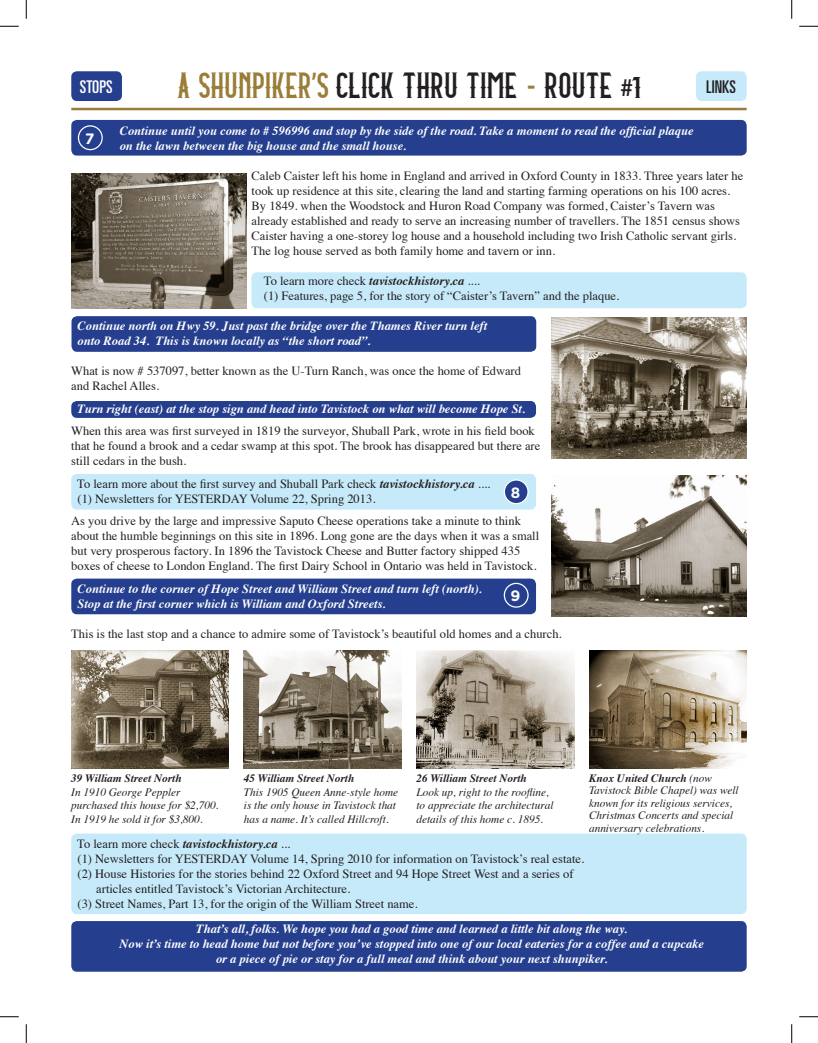
<style>
.page{position:relative;width:818px;height:1043px;background:#fff}
.page>*{position:absolute;margin:0;border:0;box-sizing:border-box;transform-origin:0 0}
.t1{font:30px "Amber Whiskey";color:#231f20}
.t2{font:ultra-condensed 17.5px "Univers LT Std";color:#fff}
.t3{font:ultra-condensed 17.5px "Univers LT Std";color:#231f20}
.t4{font:700 15px "Gotham";color:#fff}
.t5{font:12.5px/15px "Times";color:#231f20}
.t6{font:italic 700 12.5px "Times";color:#fff}
.t7{font:italic 11.25px/13.8px "Times";color:#231f20}
.t8{font:italic 700 11.25px "Times";color:#231f20}
.s1{color:#9a7d37}
.s2{font-family:"Antique Olive Std";color:#9a7d37}
.s3{font-family:"Antique Olive Std";font-size:22.5px}
.s4{font-weight:700;font-style:italic}
.s5{font-weight:700}
</style>
<div class="page">
<div style="left:71px;top:921px;width:675px;height:50px;background:#253f8e;border-radius:6px"></div>
<div style="left:71px;top:833px;width:675px;height:81px;background:#c6eafa;border-radius:6px"></div>
<div style="left:71px;top:578px;width:465px;height:36px;background:#253f8e;border-radius:6px"></div>
<div style="left:71px;top:474px;width:465px;height:35px;background:#c6eafa;border-radius:6px"></div>
<div style="left:71px;top:401px;width:465px;height:17px;background:#253f8e;border-radius:6px"></div>
<div style="left:71px;top:316px;width:465px;height:36px;background:#253f8e;border-radius:6px"></div>
<div style="left:251px;top:272px;width:495px;height:36px;background:#c6eafa;border-radius:6px"></div>
<div style="left:71px;top:120px;width:675px;height:36px;background:#253f8e;border-radius:6px"></div>
<img style="left:551px;top:317px;width:195px;height:142px">
<img style="left:551px;top:475px;width:195px;height:141px">
<img style="left:71px;top:173px;width:175px;height:135px">
<hr style="left:71px;top:108px;width:675px;height:2px;background:#9a7d37">
<div style="left:504px;top:480px;width:24px;height:23px;background:#253f8e;border-radius:50%"></div>
<div style="left:503px;top:479px;width:25px;height:25px;border:1px solid #fff;border-radius:50%"></div>
<div style="left:503px;top:582px;width:25px;height:25px;border:1px solid #fff;border-radius:50%"></div>
<div style="left:78px;top:125px;width:25px;height:25px;border:1px solid #fff;border-radius:50%"></div>
<div style="left:71px;top:71px;width:51px;height:30px;background:#253f8e;border-radius:6px"></div>
<div style="left:696px;top:71px;width:50px;height:30px;background:#c6eafa;border-radius:6px"></div>
<img style="left:71px;top:650px;width:158px;height:118px">
<img style="left:244px;top:650px;width:157px;height:118px">
<img style="left:416px;top:650px;width:158px;height:118px">
<img style="left:589px;top:650px;width:157px;height:118px">
<svg style="left:0;top:25px;width:19px;height:2px"></svg>
<svg style="left:799px;top:25px;width:19px;height:2px"></svg>
<svg style="left:0;top:1016px;width:19px;height:1px"></svg>
<svg style="left:799px;top:1016px;width:19px;height:1px"></svg>
<svg style="left:25px;top:0;width:2px;height:19px"></svg>
<svg style="left:25px;top:1024px;width:2px;height:18px"></svg>
<svg style="left:791px;top:0;width:1px;height:19px"></svg>
<svg style="left:791px;top:1024px;width:1px;height:18px"></svg>
<p class="t1" style="left:177px;top:70px;width:466px"><span class="s1">A SHUNPIKER</span><span class="s2">’</span><span class="s1">S</span> CLICK THRU TIME <span class="s2">-</span> ROUTE <span class="s3">#</span>1</p>
<p class="t6" style="left:120px;top:119px;width:575px">Continue until you come to # 596996 and stop by the side of the road. Take a moment to read the official plaque</p>
<p class="t6" style="left:120px;top:134px;width:288px">on the lawn between the big house and the small house.</p>
<p class="t5" style="left:251px;top:167px;width:493px">Caleb Caister left his home in England and arrived in Oxford County in 1833. Three years later he took up residence at this site, clearing the land and starting farming operations on his 100 acres.<br>By 1849. when the Woodstock and Huron Road Company was formed, Caister’s Tavern was already established and ready to serve an increasing number of travellers. The 1851 census shows Caister having a one-storey log house and a household including two Irish Catholic servant girls.<br>The log house served as both family home and tavern or inn.</p>
<p class="t5" style="left:264px;top:272px;width:217px">To learn more check <span class="s4">tavistockhistory.ca</span> ....</p>
<p class="t5" style="left:264px;top:287px;width:357px">(1) Features, page 5, for the story of “Caister’s Tavern” and the plaque.</p>
<p class="t6" style="left:78px;top:314px;width:411px">Continue north on Hwy 59. Just past the bridge over the Thames River turn left</p>
<p class="t6" style="left:78px;top:329px;width:294px">onto Road 34. This is known locally as “the short road”.</p>
<p class="t5" style="left:71px;top:362px;width:451px">What is now # 537097, better known as the U-Turn Ranch, was once the home of Edward and Rachel Alles.</p>
<p class="t6" style="left:78px;top:396px;width:449px">Turn right (east) at the stop sign and head into Tavistock on what will become Hope St.</p>
<p class="t5" style="left:71px;top:422px;width:470px">When this area was first surveyed in 1819 the surveyor, Shuball Park, wrote in his field book that he found a brook and a cedar swamp at this spot. The brook has disappeared but there are still cedars in the bush.</p>
<p class="t5" style="left:77px;top:475px;width:414px">To learn more about the first survey and Shuball Park check <span class="s4">tavistockhistory.ca</span> ....</p>
<p class="t5" style="left:78px;top:490px;width:299px">(1) Newsletters for YESTERDAY Volume 22, Spring 2013.</p>
<p class="t5" style="left:71px;top:512px;width:469px">As you drive by the large and impressive Saputo Cheese operations take a minute to think about the humble beginnings on this site in 1896. Long gone are the days when it was a small but very prosperous factory. In 1896 the Tavistock Cheese and Butter factory shipped 435 boxes of cheese to London England. The first Dairy School in Ontario was held in Tavistock.</p>
<p class="t6" style="left:78px;top:576px;width:406px">Continue to the corner of Hope Street and William Street and turn left (north).</p>
<p class="t6" style="left:78px;top:591px;width:310px">Stop at the first corner which is William and Oxford Streets.</p>
<p class="t5" style="left:71px;top:625px;width:492px">This is the last stop and a chance to admire some of Tavistock’s beautiful old homes and a church.</p>
<p class="t2" style="left:80px;top:76px;width:34px">STOPS</p>
<p class="t3" style="left:706px;top:76px;width:31px">LINKS</p>
<p class="t4" style="left:85px;top:128px;width:11px">7</p>
<p class="t4" style="left:511px;top:482px;width:11px">8</p>
<p class="t4" style="left:510px;top:585px;width:11px">9</p>
<p class="t8" style="left:71px;top:767px;width:112px">39 William Street North</p>
<p class="t7" style="left:71px;top:784px;width:149px">In 1910 George Peppler purchased this house for $2,700.<br>In 1919 he sold it for $3,800.</p>
<p class="t8" style="left:244px;top:767px;width:112px">45 William Street North</p>
<p class="t7" style="left:244px;top:784px;width:156px">This 1905 Queen Anne-style home is the only house in Tavistock that has a name. It’s called Hillcroft.</p>
<p class="t8" style="left:416px;top:767px;width:112px">26 William Street North</p>
<p class="t7" style="left:416px;top:784px;width:138px">Look up, right to the roofline, to appreciate the architectural details of this home c. 1895.</p>
<p class="t7" style="left:589px;top:771px;width:151px;line-height:12.5px"><span class="s5">Knox United Church</span> (now<br>Tavistock Bible Chapel) was well known for its religious services,<br>Christmas Concerts and special anniversary celebrations.</p>
<p class="t5" style="left:77px;top:835px;width:214px">To learn more check <span class="s4">tavistockhistory.ca</span> ...</p>
<p class="t5" style="left:78px;top:850px;width:508px">(1) Newsletters for YESTERDAY Volume 14, Spring 2010 for information on Tavistock’s real estate.</p>
<p class="t5" style="left:78px;top:865px;width:497px">(2) House Histories for the stories behind 22 Oxford Street and 94 Hope Street West and a series of</p>
<p class="t5" style="left:96px;top:880px;width:255px">articles entitled Tavistock’s Victorian Architecture.</p>
<p class="t5" style="left:78px;top:895px;width:341px">(3) Street Names, Part 13, for the origin of the William Street name.</p>
<p class="t6" style="left:196px;top:916px;width:432px">That’s all, folks. We hope you had a good time and learned a little bit along the way.</p>
<p class="t6" style="left:119px;top:931px;width:586px">Now it’s time to head home but not before you’ve stopped into one of our local eateries for a coffee and a cupcake</p>
<p class="t6" style="left:216px;top:946px;width:393px">or a piece of pie or stay for a full meal and think about your next shunpiker.</p>
</div>
